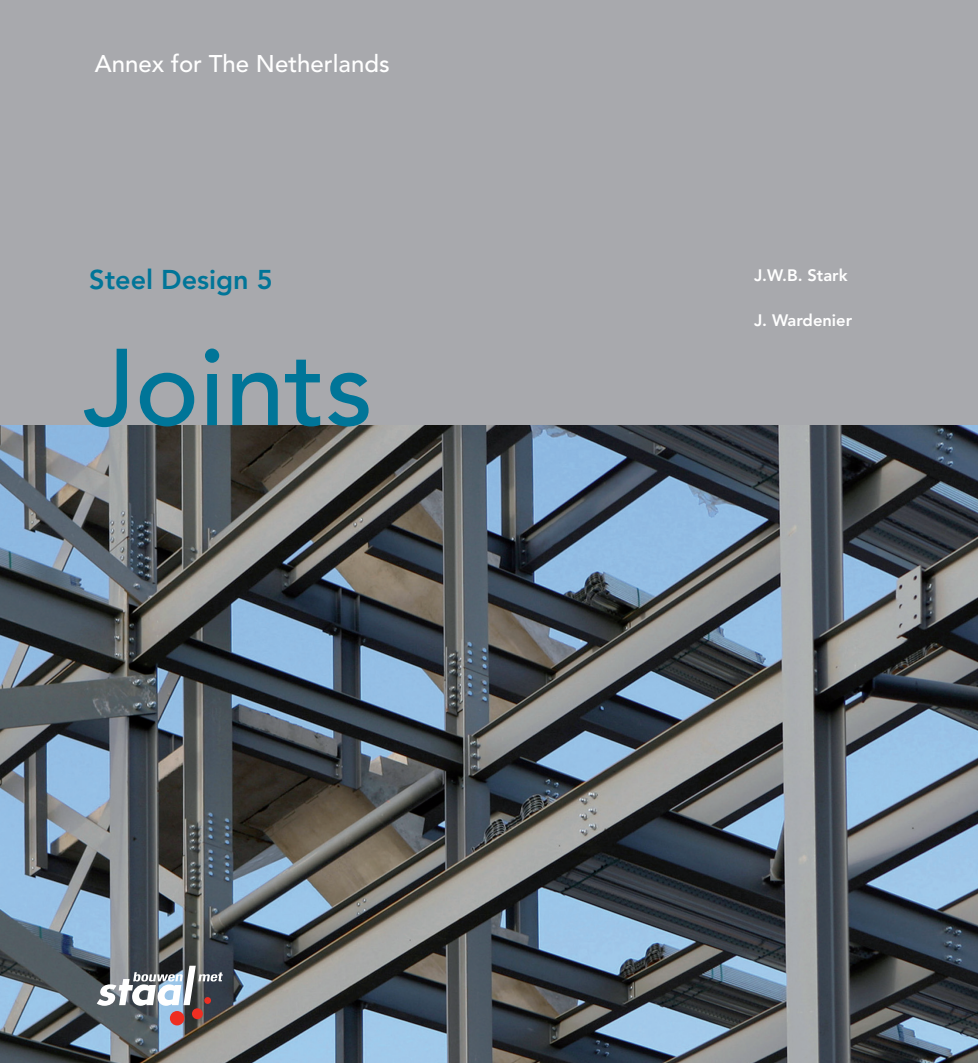
<style>
.page{position:relative;width:978px;height:1063px;background:#fff}
.page>*{position:absolute;margin:0;border:0;box-sizing:border-box;transform-origin:0 0}
.t1{font:500 108px "Avenir";color:#007598}
.t2{font:800 27px "Avenir";color:#007598}
.t3{font:500 24px "Avenir";color:#fff}
.t4{font:800 16.5px "Avenir";color:#fff}
</style>
<div class="page">
<div style="left:0;top:0;width:978px;height:425px;background:#a8a9ad"></div>
<img style="left:0;top:425px;width:978px;height:638px">
<div style="left:192px;top:1008px;width:11px;height:11px;background:#ee2e22;border-radius:50%"></div>
<div style="left:170px;top:1011px;width:14px;height:15px;background:#ee2e22;border-radius:50%"></div>
<svg style="left:97px;top:966px;width:126px;height:40px"></svg>
<h3 class="t3" style="left:95px;top:50px;width:296px">Annex for The Netherlands</h3>
<h2 class="t2" style="left:89px;top:264px;width:185px">Steel Design 5</h2>
<h1 class="t1" style="left:83px;top:325px;width:292px">Joints</h1>
<p class="t4" style="left:754px;top:266px;width:95px">J.W.B. Stark</p>
<p class="t4" style="left:754px;top:311px;width:100px">J. Wardenier</p>
</div>
